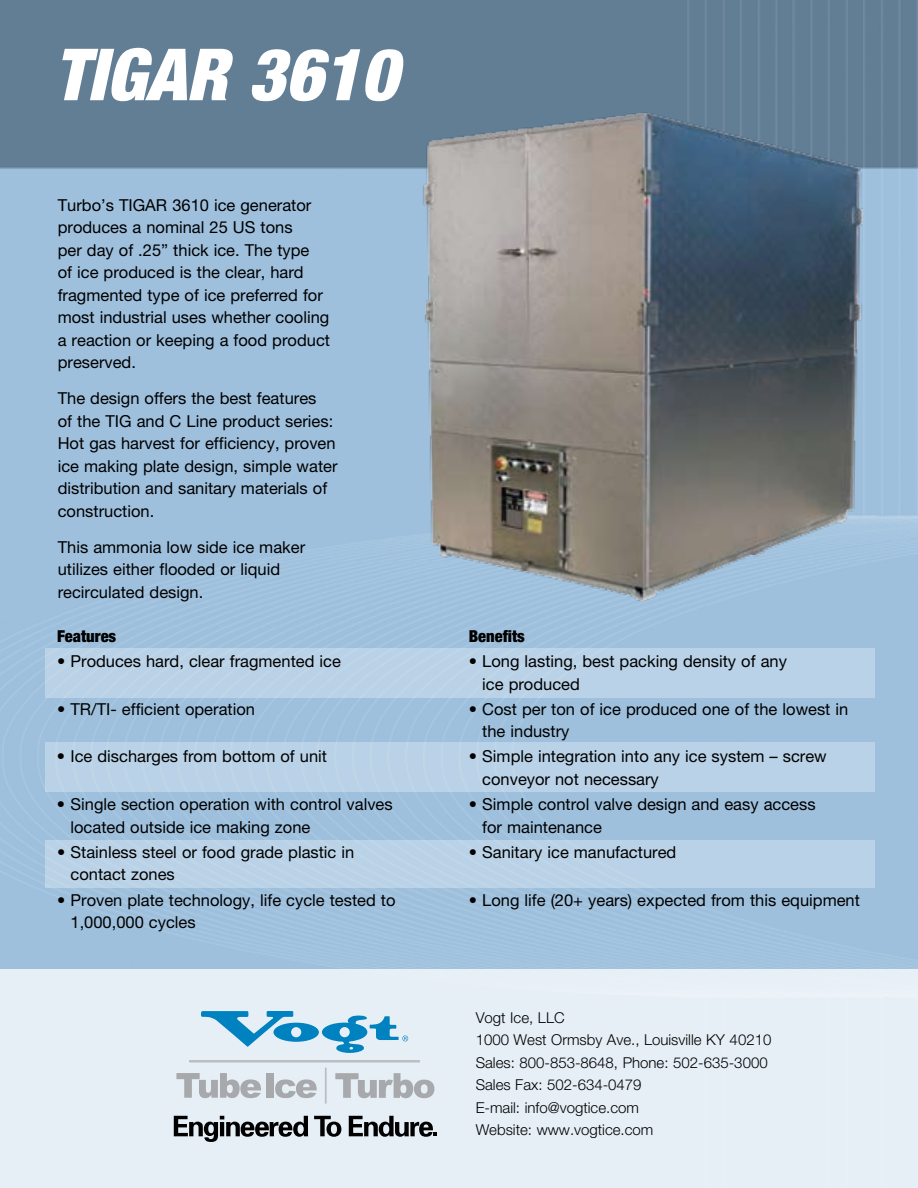
<style>
.page{position:relative;width:918px;height:1188px;background:#fff}
.page>*{position:absolute;margin:0;border:0;box-sizing:border-box;transform-origin:0 0}
.t1{font:italic 900 condensed 72px "Helvetica Neue";color:#fff}
.t2{font:16.5px/22.5px "Helvetica Neue";color:#000}
.t3{font:900 condensed 16.5px "Helvetica Neue";color:#000}
.t4{font:300 15px/22.5px "Helvetica Neue";color:#000}
</style>
<div class="page">
<img style="left:0;top:0;width:918px;height:969px">
<div style="left:0;top:969px;width:918px;height:219px;background:#e6eff6"></div>
<img style="left:397px;top:0;width:488px;height:644px">
<hr style="left:189px;top:1060px;width:231px;height:2px;background:#bcbdbf">
<svg style="left:201px;top:1011px;width:207px;height:42px"></svg>
<hr style="left:325px;top:1068px;width:2px;height:36px;background:#bcbdbf">
<svg style="left:176px;top:1073px;width:85px;height:25px"></svg>
<div style="left:266px;top:1073px;width:8px;height:25px;background:#a7a9ac"></div>
<svg style="left:275px;top:1079px;width:42px;height:19px"></svg>
<svg style="left:335px;top:1073px;width:99px;height:25px"></svg>
<svg style="left:174px;top:1116px;width:134px;height:26px"></svg>
<svg style="left:314px;top:1116px;width:27px;height:21px"></svg>
<svg style="left:349px;top:1116px;width:88px;height:21px"></svg>
<div style="left:45px;top:648px;width:829px;height:50px;background:#bad2e7"></div>
<div style="left:45px;top:742px;width:829px;height:50px;background:#bad2e7"></div>
<div style="left:45px;top:840px;width:829px;height:48px;background:#bad2e7"></div>
<h1 class="t1" style="left:54px;top:30px;width:345px">TIGAR 3610</h1>
<p class="t2" style="left:58px;top:194px;width:274px">Turbo’s TIGAR 3610 ice generator produces a nominal 25 US tons<br>per day of .25” thick ice. The type<br>of ice produced is the clear, hard fragmented type of ice preferred for most industrial uses whether cooling a reaction or keeping a food product preserved.</p>
<p class="t2" style="left:58px;top:387px;width:281px">The design offers the best features<br>of the TIG and C Line product series:<br>Hot gas harvest for efficiency, proven ice making plate design, simple water distribution and sanitary materials of construction.</p>
<p class="t2" style="left:58px;top:536px;width:249px">This ammonia low side ice maker utilizes either flooded or liquid recirculated design.</p>
<p class="t3" style="left:57px;top:626px;width:61px">Features</p>
<p class="t2" style="left:57px;top:650px;width:285px">• Produces hard, clear fragmented ice</p>
<p class="t2" style="left:57px;top:697px;width:200px">• TR/TI- efficient operation</p>
<p class="t2" style="left:57px;top:745px;width:272px">• Ice discharges from bottom of unit</p>
<p class="t2" style="left:70px;top:793px;width:324px;text-indent:-14px">• Single section operation with control valves located outside ice making zone</p>
<p class="t2" style="left:70px;top:840px;width:285px;text-indent:-13px">• Stainless steel or food grade plastic in contact zones</p>
<p class="t2" style="left:70px;top:888px;width:327px;text-indent:-13px">• Proven plate technology, life cycle tested to<br>1,000,000 cycles</p>
<p class="t3" style="left:469px;top:626px;width:58px">Benefits</p>
<p class="t2" style="left:482px;top:650px;width:306px;text-indent:-14px">• Long lasting, best packing density of any ice produced</p>
<p class="t2" style="left:482px;top:697px;width:368px;text-indent:-13px">• Cost per ton of ice produced one of the lowest in the industry</p>
<p class="t2" style="left:482px;top:745px;width:346px;text-indent:-13px">• Simple integration into any ice system – screw conveyor not necessary</p>
<p class="t2" style="left:482px;top:793px;width:335px;text-indent:-13px">• Simple control valve design and easy access for maintenance</p>
<p class="t2" style="left:469px;top:840px;width:209px">• Sanitary ice manufactured</p>
<p class="t2" style="left:469px;top:888px;width:393px">• Long life (20+ years) expected from this equipment</p>
<p class="t4" style="left:476px;top:1006px;width:297px">Vogt Ice, LLC<br>1000 West Ormsby Ave., Louisville KY 40210<br>Sales: 800-853-8648, Phone: 502-635-3000<br>Sales Fax: 502-634-0479<br>E-mail: info@vogtice.com<br>Website: www.vogtice.com</p>
</div>
